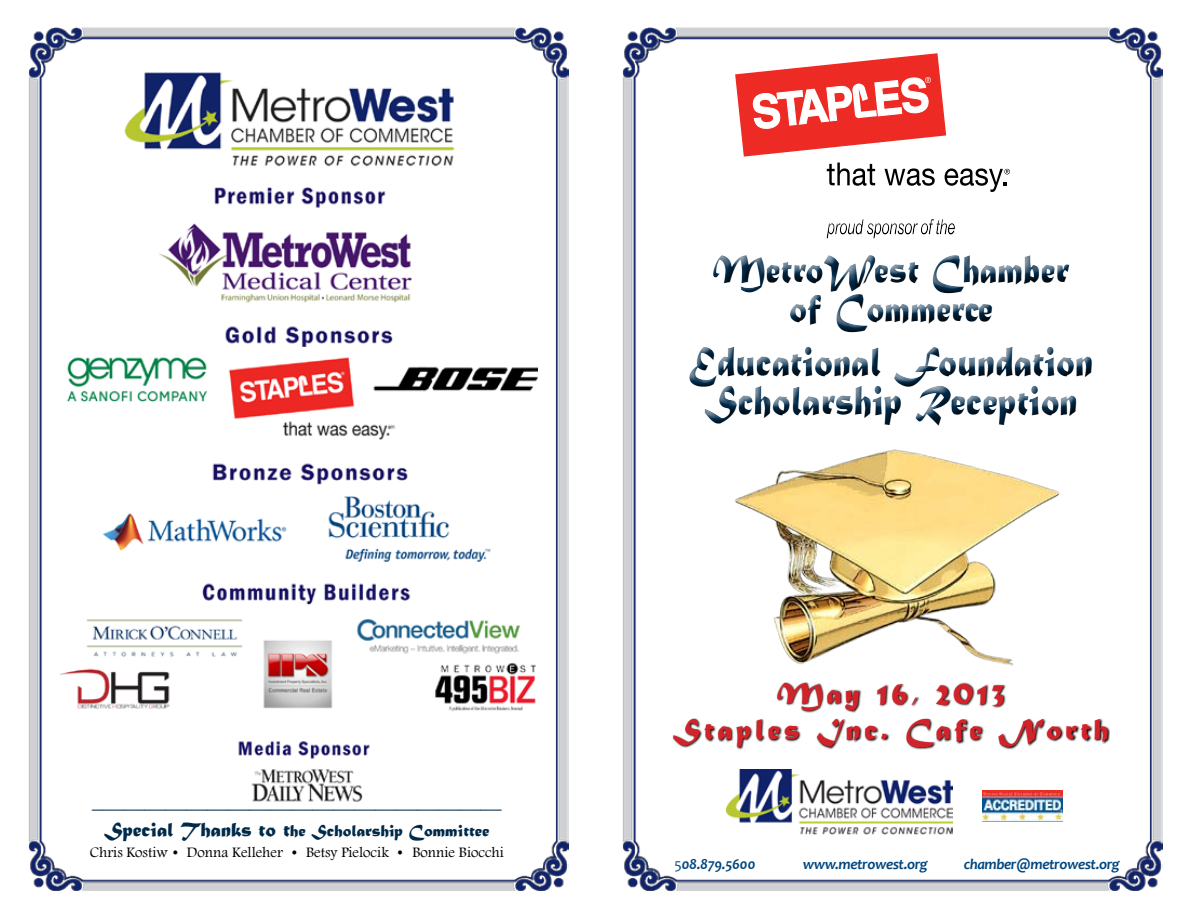
<style>
.page{position:relative;width:1188px;height:918px;background:#fff}
.page>*{position:absolute;margin:0;border:0;box-sizing:border-box;transform-origin:0 0}
.t1{font:44.1px/39px "Matura MT Script Capitals";color:#002a4a;text-align:center;scale:.86 1}
.t2{font:42px/39px "Matura MT Script Capitals";color:#002a4a;text-align:center;scale:.86 1}
.t3{font:31.5px/36px "Matura MT Script Capitals";letter-spacing:.1em;color:#d2232a;text-align:center}
.t4{font:21px "Matura MT Script Capitals";color:#002a4a}
.t5{font:17.4px "Matura MT Script Capitals";color:#002a4a}
.t6{font:15px "Footlight MT Light";color:#000}
.t7{font:italic 700 15px "Candara";letter-spacing:-.025em;color:#00467f}
.s1{font-size:21px}
.s2{font-weight:400;font-style:normal}
</style>
<div class="page">
<img style="left:29px;top:27px;width:539px;height:864px">
<img style="left:623px;top:27px;width:539px;height:864px">
<img style="left:724px;top:446px;width:347px;height:229px">
<svg style="left:672px;top:682px;width:438px;height:67px"></svg>
<img style="left:727px;top:770px;width:226px;height:65px">
<img style="left:982px;top:790px;width:80px;height:32px">
<div style="left:679px;top:208px;width:421px;height:225px;background:#fff"></div>
<div style="left:682px;top:212px;width:421px;height:224px;background:#000;opacity:.75"></div>
<svg style="left:827px;top:163px;width:48px;height:23px"></svg>
<svg style="left:884px;top:168px;width:51px;height:18px"></svg>
<svg style="left:945px;top:168px;width:65px;height:24px"></svg>
<svg style="left:735px;top:53px;width:211px;height:104px"></svg>
<img style="left:54px;top:60px;width:483px;height:748px">
<h3 class="t4" style="left:92px;top:789px;width:411px">_______________________________________</h3>
<p class="t5" style="left:104px;top:820px;width:387px"><span class="s1">Special Thanks to t</span>he Scholarship Committee</p>
<p class="t6" style="left:90px;top:844px;width:416px">Chris Kostiw <sup>.</sup> Donna Kelleher <sup>.</sup> Betsy Pielocik <sup>.</sup> Bonnie Biocchi</p>
<h2 class="t2" style="left:713px;top:253px;width:416px">MetroWest Chamber of Commerce</h2>
<h1 class="t1" style="left:689px;top:346px;width:472px">Educational Foundation<br>Scholarship Reception</h1>
<h3 class="t3" style="left:673px;top:678px;width:438px">May 16, 2013<br>Staples Inc. Cafe North</h3>
<p class="t7" style="left:674px;top:855px;width:83px"><span class="s2">5</span>08.879.5600</p>
<p class="t7" style="left:803px;top:855px;width:127px">www.metrowest.org</p>
<p class="t7" style="left:964px;top:855px;width:158px">chamber@metrowest.org</p>
</div>
